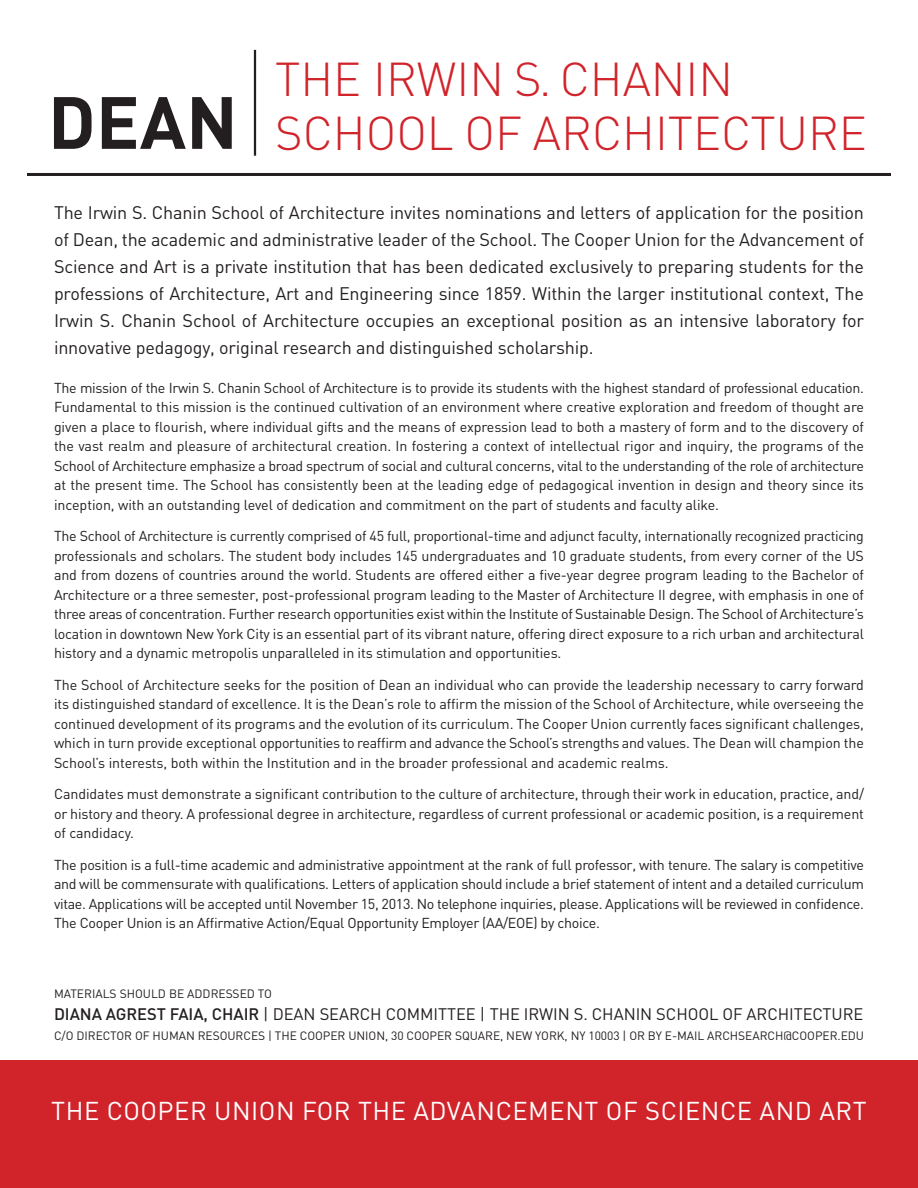
<style>
.page{position:relative;width:918px;height:1188px;background:#fff}
.page>*{position:absolute;margin:0;border:0;box-sizing:border-box;transform-origin:0 0}
.t1{font:700 72.6px "DIN";color:#231f20}
.t2{font:300 46.95px/54px "DIN";color:#d1232a}
.t3{font:25.5px "DIN";letter-spacing:.02em;color:#fff}
.t4{font:18px/27px "DIN";letter-spacing:-.01em;color:#231f20;text-align:justify}
.t5{font:16.5px "DIN";letter-spacing:-.005em;color:#231f20}
.t6{font:14.25px/19.5px "DIN";letter-spacing:-.01em;color:#231f20;text-align:justify}
.t7{font:12px "DIN";letter-spacing:-.005em;color:#231f20}
.s1{font-weight:500}
</style>
<div class="page">
<div style="left:0;top:1061px;width:918px;height:127px;background:#d1232a"></div>
<hr style="left:27px;top:173px;width:864px;height:3px;background:#231f20">
<hr style="left:254px;top:50px;width:2px;height:106px;background:#231f20">
<p class="t1" style="left:48px;top:75px;width:191px">DEAN</p>
<p class="t2" style="left:275px;top:51px;width:593px">THE IRWIN S. CHANIN<br>SCHOOL OF ARCHITECTURE</p>
<p class="t4" style="left:54px;top:198px;width:812px">The Irwin S. Chanin School of Architecture invites nominations and letters of application for the position of Dean, the academic and administrative leader of the School. The Cooper Union for the Advancement of Science and Art is a private institution that has been dedicated exclusively to preparing students for the professions of Architecture, Art and Engineering since 1859. Within the larger institutional context, The Irwin S. Chanin School of Architecture occupies an exceptional position as an intensive laboratory for innovative pedagogy, original research and distinguished scholarship.</p>
<p class="t6" style="left:54px;top:377px;width:812px">The mission of the Irwin S. Chanin School of Architecture is to provide its students with the highest standard of professional education.<br>Fundamental to this mission is the continued cultivation of an environment where creative exploration and freedom of thought are given a place to flourish, where individual gifts and the means of expression lead to both a mastery of form and to the discovery of the vast realm and pleasure of architectural creation. In fostering a context of intellectual rigor and inquiry, the programs of the School of Architecture emphasize a broad spectrum of social and cultural concerns, vital to the understanding of the role of architecture at the present time. The School has consistently been at the leading edge of pedagogical invention in design and theory since its inception, with an outstanding level of dedication and commitment on the part of students and faculty alike.</p>
<p class="t6" style="left:54px;top:526px;width:812px">The School of Architecture is currently comprised of 45 full, proportional-time and adjunct faculty, internationally recognized practicing professionals and scholars. The student body includes 145 undergraduates and 10 graduate students, from every corner of the US and from dozens of countries around the world. Students are offered either a five-year degree program leading to the Bachelor of Architecture or a three semester, post-professional program leading to the Master of Architecture II degree, with emphasis in one of three areas of concentration. Further research opportunities exist within the Institute of Sustainable Design. The School of Architecture’s location in downtown New York City is an essential part of its vibrant nature, offering direct exposure to a rich urban and architectural history and a dynamic metropolis unparalleled in its stimulation and opportunities.</p>
<p class="t6" style="left:54px;top:674px;width:812px">The School of Architecture seeks for the position of Dean an individual who can provide the leadership necessary to carry forward its distinguished standard of excellence. It is the Dean’s role to affirm the mission of the School of Architecture, while overseeing the continued development of its programs and the evolution of its curriculum. The Cooper Union currently faces significant challenges, which in turn provide exceptional opportunities to reaffirm and advance the School’s strengths and values. The Dean will champion the School’s interests, both within the Institution and in the broader professional and academic realms.</p>
<p class="t6" style="left:54px;top:784px;width:812px">Candidates must demonstrate a significant contribution to the culture of architecture, through their work in education, practice, and/ or history and theory. A professional degree in architecture, regardless of current professional or academic position, is a requirement of candidacy.</p>
<p class="t6" style="left:54px;top:854px;width:812px">The position is a full-time academic and administrative appointment at the rank of full professor, with tenure. The salary is competitive and will be commensurate with qualifications. Letters of application should include a brief statement of intent and a detailed curriculum vitae. Applications will be accepted until November 15, 2013. No telephone inquiries, please. Applications will be reviewed in confidence.<br>The Cooper Union is an Affirmative Action/Equal Opportunity Employer (AA/EOE) by choice.</p>
<p class="t7" style="left:54px;top:986px;width:220px">MATERIALS SHOULD BE ADDRESSED TO</p>
<p class="t5" style="left:54px;top:1004px;width:811px"><span class="s1">DIANA AGREST FAIA, CHAIR</span> | DEAN SEARCH COMMITTEE | THE IRWIN S. CHANIN SCHOOL OF ARCHITECTURE</p>
<p class="t7" style="left:54px;top:1028px;width:812px">C/O DIRECTOR OF HUMAN RESOURCES | THE COOPER UNION, 30 COOPER SQUARE, NEW YORK, NY 10003 | OR BY E-MAIL ARCHSEARCH@COOPER.EDU</p>
<p class="t3" style="left:51px;top:1095px;width:817px">THE COOPER UNION FOR THE ADVANCEMENT OF SCIENCE AND ART</p>
</div>
